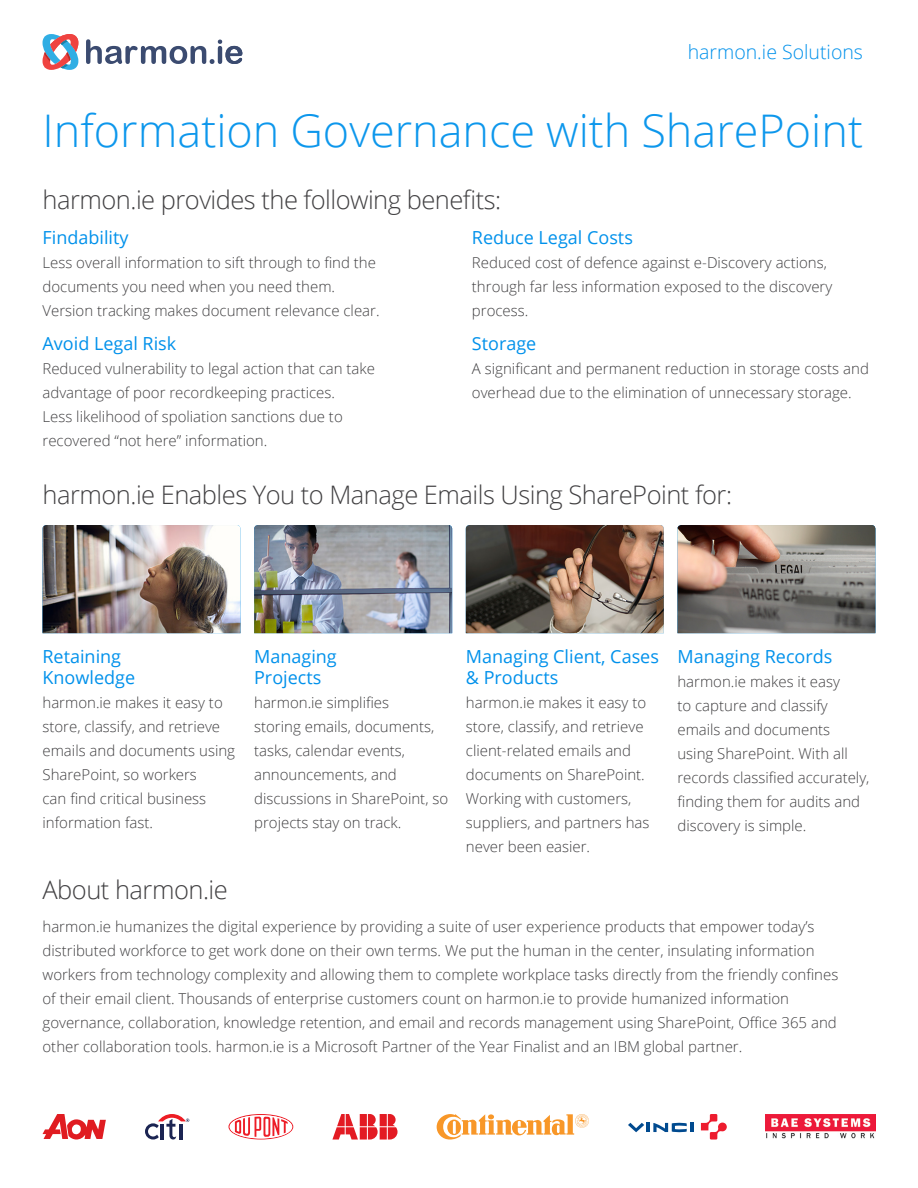
<style>
.page{position:relative;width:918px;height:1188px;background:#fff}
.page>*{position:absolute;margin:0;border:0;box-sizing:border-box;transform-origin:0 0}
.t1{font:300 45px "Open Sans";color:#0d97ec}
.t2{font:300 25.5px "Open Sans";letter-spacing:-.02em;color:#414042}
.t3{font:300 19.5px "Open Sans";color:#0091eb}
.t4{font:18px/21px "Open Sans";color:#0091eb}
.t5{font:300 15px/24px "Open Sans";color:#414042}
</style>
<div class="page">
<svg style="left:86px;top:39px;width:156px;height:25px"></svg>
<svg style="left:43px;top:34px;width:35px;height:36px"></svg>
<img style="left:43px;top:525px;width:198px;height:108px">
<img style="left:254px;top:525px;width:198px;height:108px">
<img style="left:466px;top:525px;width:198px;height:108px">
<img style="left:677px;top:525px;width:198px;height:108px">
<svg style="left:43px;top:1114px;width:63px;height:26px"></svg>
<svg style="left:145px;top:1114px;width:44px;height:26px"></svg>
<svg style="left:228px;top:1114px;width:65px;height:26px"></svg>
<svg style="left:332px;top:1114px;width:66px;height:26px"></svg>
<svg style="left:437px;top:1114px;width:152px;height:26px"></svg>
<svg style="left:628px;top:1123px;width:66px;height:9px"></svg>
<svg style="left:701px;top:1114px;width:26px;height:26px"></svg>
<img style="left:766px;top:1114px;width:109px;height:25px">
<h3 class="t3" style="left:688px;top:39px;width:177px">harmon i e. Solutions</h3>
<h1 class="t1" style="left:43px;top:100px;width:822px">Information Governance with SharePoint</h1>
<h2 class="t2" style="left:43px;top:182px;width:460px">harmon i e. provides the following benefits:</h2>
<p class="t4" style="left:43px;top:226px;width:88px">Findability</p>
<p class="t5" style="left:43px;top:250px;width:339px">Less overall information to sift through to find the documents you need when you need them.<br>Version tracking makes document relevance clear.</p>
<p class="t4" style="left:43px;top:332px;width:135px">Avoid Legal Risk</p>
<p class="t5" style="left:43px;top:356px;width:334px">Reduced vulnerability to legal action that can take advantage of poor recordkeeping practices.<br>Less likelihood of spoliation sanctions due to recovered “not here” information.</p>
<p class="t4" style="left:472px;top:226px;width:162px">Reduce Legal Costs</p>
<p class="t5" style="left:472px;top:250px;width:362px">Reduced cost of defence against -e Discovery actions, through far less information exposed to the discovery process.</p>
<p class="t4" style="left:472px;top:332px;width:66px">Storage</p>
<p class="t5" style="left:472px;top:356px;width:398px">A significant and permanent reduction in storage costs and overhead due to the elimination of unnecessary storage.</p>
<h2 class="t2" style="left:43px;top:477px;width:691px">harmon i e. Enables You to Manage Emails Using SharePoint for:</h2>
<p class="t4" style="left:43px;top:646px;width:94px">Retaining<br>Knowledge</p>
<p class="t5" style="left:43px;top:690px;width:194px">harmon i e. makes it easy to store, classify, and retrieve emails and documents using<br>SharePoint, so workers<br>can find critical business information fast.</p>
<h2 class="t2" style="left:43px;top:872px;width:187px">About harmon i e.</h2>
<p class="t4" style="left:254px;top:646px;width:84px">Managing<br>Projects</p>
<p class="t5" style="left:254px;top:690px;width:196px">harmon i e. simplifies<br>storing emails, documents, tasks, calendar events, announcements, and discussions in SharePoint, so projects stay on track.</p>
<p class="t4" style="left:466px;top:646px;width:195px">Managing Client, Cases &amp; Products</p>
<p class="t5" style="left:466px;top:690px;width:185px">harmon i e. makes it easy to store, classify, and retrieve client-related emails and documents on SharePoint.<br>Working with customers, suppliers, and partners has never been easier.</p>
<p class="t4" style="left:677px;top:646px;width:156px">Managing Records</p>
<p class="t5" style="left:677px;top:669px;width:194px">harmon i e. makes it easy<br>to capture and classify emails and documents using SharePoint. With all records classified accurately, finding them for audits and discovery is simple.</p>
<p class="t5" style="left:43px;top:914px;width:797px">harmon i e. humanizes the digital experience by providing a suite of user experience products that empower todays’ distributed workforce to get work done on their own terms. We put the human in the center, insulating information workers from technology complexity and allowing them to complete workplace tasks directly from the friendly confines of their email client. Thousands of enterprise customers count on harmon i e. to provide humanized information governance, collaboration, knowledge retention, and email and records management using SharePoint, Office 365 and other collaboration tools. harmon i e. is a Microsoft Partner of the Year Finalist and an IBM global partner.</p>
</div>
